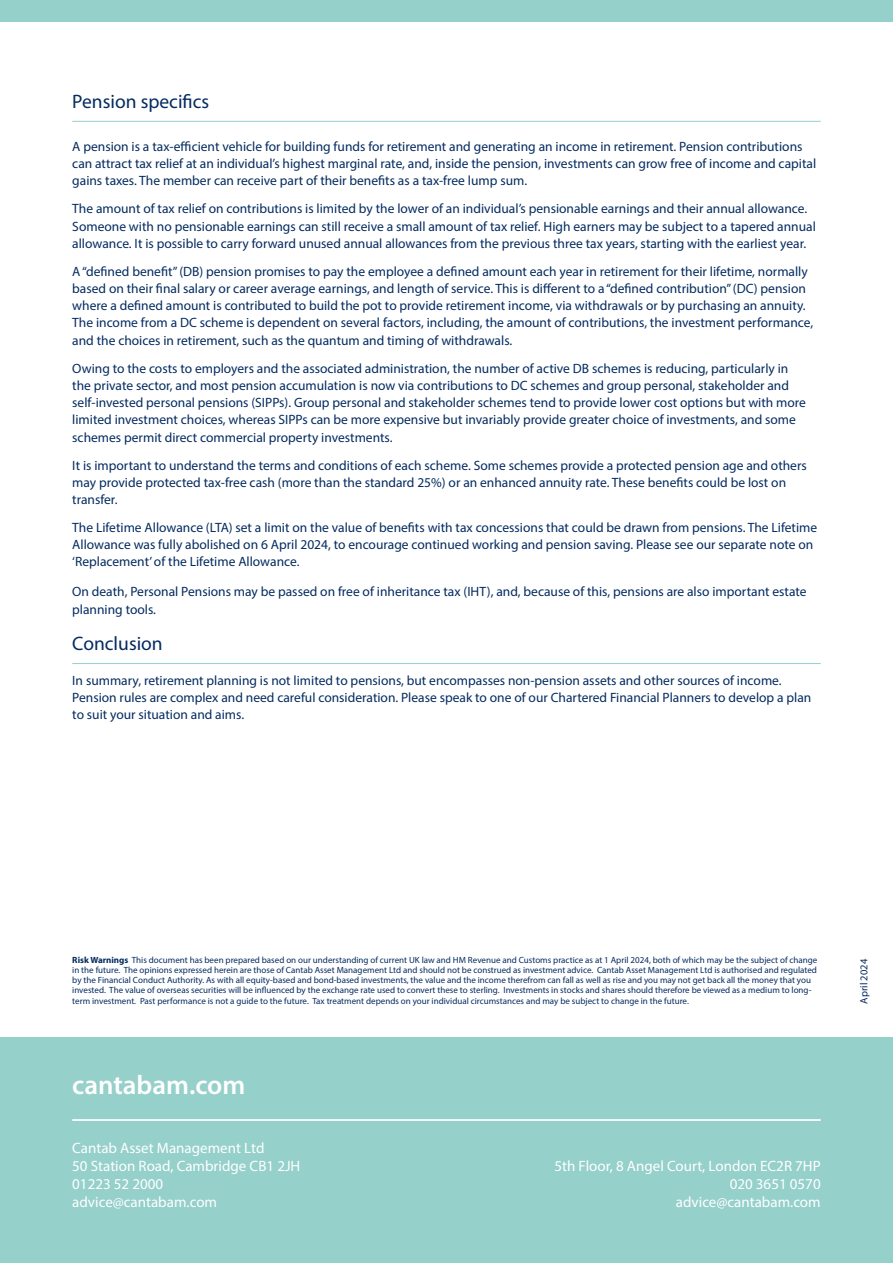
<style>
.page{position:relative;width:893px;height:1263px;background:#fff}
.page>*{position:absolute;margin:0;border:0;box-sizing:border-box;transform-origin:0 0}
.t1{font:600 27px "Myriad Pro";color:#fff}
.t2{font:19.5px "Myriad Pro";color:#042b60}
.t3{font:15px/18px "Myriad Pro";color:#fff}
.t4{font:13.5px/17.2px "Myriad Pro";color:#042b60}
.t5{font:10.5px "Myriad Pro";color:#042b60}
.t6{font:9px/10.2px "Myriad Pro";color:#042b60}
.s1{font-weight:700}
</style>
<div class="page">
<div style="left:0;top:1037px;width:893px;height:226px;background:#95d0cb"></div>
<hr style="left:72px;top:1119px;width:749px;height:2px;background:#fff">
<div style="left:0;top:0;width:893px;height:21px;background:#95d0cb"></div>
<hr style="left:72px;top:121px;width:749px;height:1px;background:#95d0cb">
<hr style="left:72px;top:663px;width:749px;height:1px;background:#95d0cb">
<h2 class="t2" style="left:72px;top:90px;width:138px">Pension specifics</h2>
<p class="t4" style="left:72px;top:138px;width:745px">A pension is a tax-efficient vehicle for building funds for retirement and generating an income in retirement. Pension contributions can attract tax relief at an individual’s highest marginal rate, and, inside the pension, investments can grow free of income and capital gains taxes. The member can receive part of their benefits as a tax-free lump sum.</p>
<p class="t4" style="left:72px;top:200px;width:745px">The amount of tax relief on contributions is limited by the lower of an individual’s pensionable earnings and their annual allowance.<br>Someone with no pensionable earnings can still receive a small amount of tax relief. High earners may be subject to a tapered annual allowance. It is possible to carry forward unused annual allowances from the previous three tax years, starting with the earliest year.</p>
<p class="t4" style="left:72px;top:262px;width:742px">A “defined benefit” (DB) pension promises to pay the employee a defined amount each year in retirement for their lifetime, normally based on their final salary or career average earnings, and length of service. This is different to a “defined contribution” (DC) pension where a defined amount is contributed to build the pot to provide retirement income, via withdrawals or by purchasing an annuity.<br>The income from a DC scheme is dependent on several factors, including, the amount of contributions, the investment performance, and the choices in retirement, such as the quantum and timing of withdrawals.</p>
<p class="t4" style="left:72px;top:359px;width:735px">Owing to the costs to employers and the associated administration, the number of active DB schemes is reducing, particularly in the private sector, and most pension accumulation is now via contributions to DC schemes and group personal, stakeholder and self-invested personal pensions (SIPPs). Group personal and stakeholder schemes tend to provide lower cost options but with more limited investment choices, whereas SIPPs can be more expensive but invariably provide greater choice of investments, and some schemes permit direct commercial property investments.</p>
<p class="t4" style="left:72px;top:456px;width:736px">It is important to understand the terms and conditions of each scheme. Some schemes provide a protected pension age and others may provide protected tax-free cash (more than the standard 25%) or an enhanced annuity rate. These benefits could be lost on transfer.</p>
<p class="t4" style="left:72px;top:518px;width:746px">The Lifetime Allowance (LTA) set a limit on the value of benefits with tax concessions that could be drawn from pensions. The Lifetime<br>Allowance was fully abolished on 6 April 2024, to encourage continued working and pension saving. Please see our separate note on ‘Replacement’ of the Lifetime Allowance.</p>
<p class="t4" style="left:72px;top:583px;width:736px">On death, Personal Pensions may be passed on free of inheritance tax (IHT), and, because of this, pensions are also important estate planning tools.</p>
<h2 class="t2" style="left:72px;top:632px;width:92px">Conclusion</h2>
<p class="t4" style="left:72px;top:671px;width:741px">In summary, retirement planning is not limited to pensions, but encompasses non-pension assets and other sources of income.<br>Pension rules are complex and need careful consideration. Please speak to one of our Chartered Financial Planners to develop a plan to suit your situation and aims.</p>
<p class="t6" style="left:72px;top:955px;width:747px"><span class="s1">Risk Warnings</span> This document has been prepared based on our understanding of current UK law and HM Revenue and Customs practice as at 1 April 2024, both of which may be the subject of change in the future. The opinions expressed herein are those of Cantab Asset Management Ltd and should not be construed as investment advice. Cantab Asset Management Ltd is authorised and regulated by the Financial Conduct Authority. As with all equity-based and bond-based investments, the value and the income therefrom can fall as well as rise and you may not get back all the money that you invested. The value of overseas securities will be influenced by the exchange rate used to convert these to sterling. Investments in stocks and shares should therefore be viewed as a medium to long&shy;term investment. Past performance is not a guide to the future. Tax treatment depends on your individual circumstances and may be subject to change in the future.</p>
<p class="t5" style="left:857px;top:1003px;width:46px;rotate:-90deg">April 2024</p>
<h1 class="t1" style="left:72px;top:1067px;width:175px">cantabam.com</h1>
<p class="t3" style="left:72px;top:1139px;width:230px">Cantab Asset Management Ltd<br>50 Station Road, Cambridge CB1 2JH<br>01223 52 2000 advice@cantabam.com</p>
<p class="t3" style="left:554px;top:1157px;width:268px;text-align:right">5th Floor, 8 Angel Court, London EC2R 7HP<br>020 3651 0570<br>advice@cantabam.com</p>
</div>
